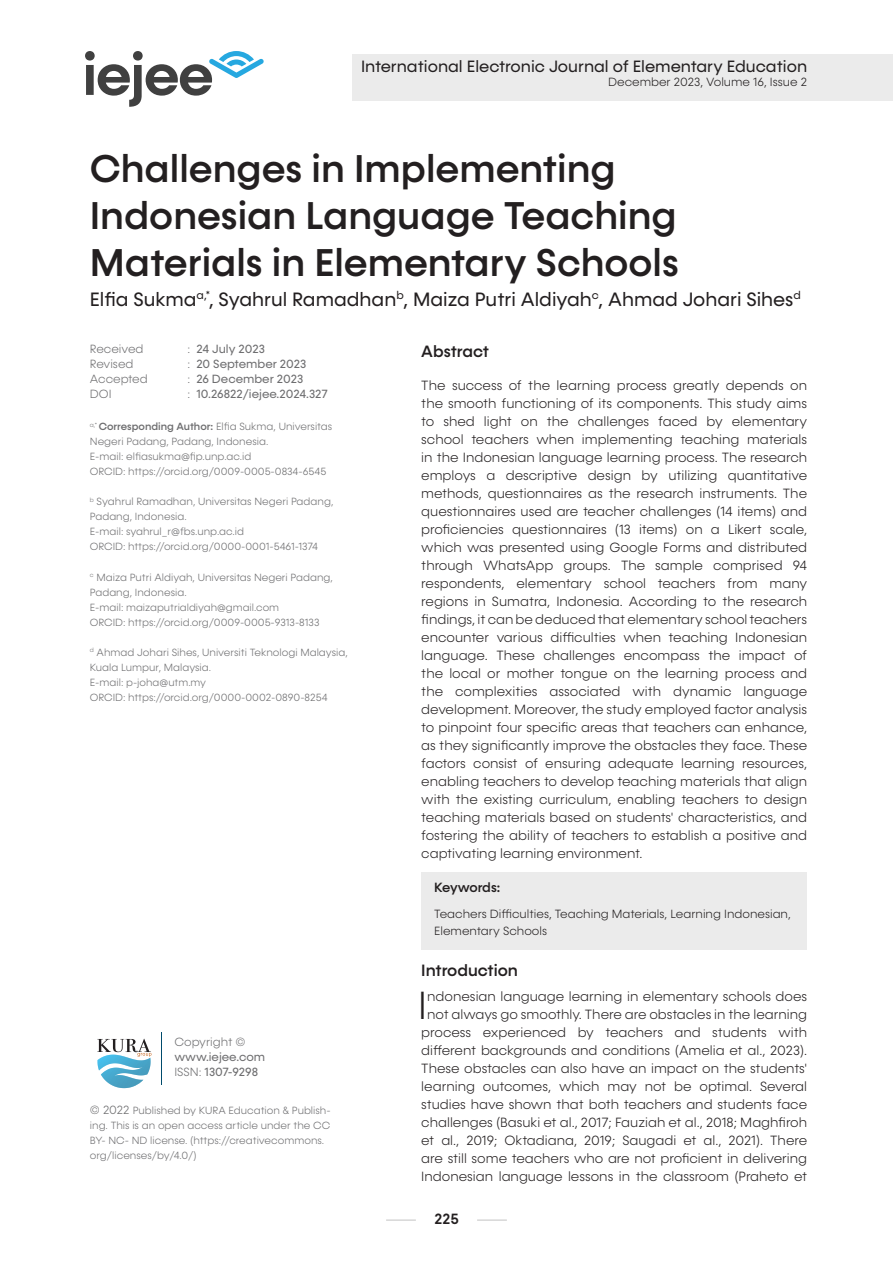
<style>
.page{position:relative;width:893px;height:1263px;background:#fff}
.page>*{position:absolute;margin:0;border:0;box-sizing:border-box;transform-origin:0 0}
.ilk_paragraf_metin{font:300 39.6px "Konnect";color:#231f20}
.t1{font:500 39px/46.8px "Konnect";color:#231f20}
.t2{font:19.5px "Konnect";color:#231f20}
.t3{font:16.5px "Konnect";color:#231f20}
.t4{font:500 16.5px "Konnect";color:#231f20}
.t5{font:500 15px "Konnect";color:#231f20}
.Metin{font:300 13.5px/18px "Konnect";color:#231f20;text-align:justify}
.ilk_paragraf_metin-2{font:300 13.5px/18px "Konnect";color:#231f20;text-align:center}
.t6{font:500 13.5px "Konnect";letter-spacing:-.025em;color:#231f20}
.anahtar_kelimeler{font:300 12px/16.5px "Konnect";color:#231f20}
.t7{font:12px/15px "Konnect";color:#6e6e70}
.t8{font:300 12px "Konnect";color:#6e6e70}
.t9{font:300 10.5px/15px "Konnect";color:#6e6e70}
.t10{font:300 10.35px "Konnect";color:#6e6e70}
.s1{font-weight:300}
.s2{font-weight:500}
.s3{font-size:10.5px}
.s4{font-size:12px}
</style>
<div class="page">
<div style="left:352px;top:55px;width:541px;height:46px;background:#ebebeb"></div>
<svg style="left:85px;top:51px;width:179px;height:56px"></svg>
<hr style="left:386px;top:1220px;width:30px;height:1px;background:#c2c2c2">
<hr style="left:477px;top:1220px;width:30px;height:1px;background:#c2c2c2">
<hr style="left:161px;top:1033px;width:1px;height:52px;background:#004b6c">
<svg style="left:97px;top:1039px;width:54px;height:49px"></svg>
<div style="left:421px;top:873px;width:386px;height:77px;background:#ebebeb"></div>
<p class="t3" style="left:361px;top:56px;width:448px">International Electronic Journal of Elementary Education</p>
<p class="anahtar_kelimeler" style="left:608px;top:74px;width:201px">December 2023, Volume 16, Issue 2</p>
<p class="t1" style="left:90px;top:146px;width:590px">Challenges in Implementing<br>Indonesian Language Teaching<br>Materials in Elementary Schools</p>
<p class="t2" style="left:90px;top:288px;width:713px">Elfia Sukma<sup>a,*</sup>, Syahrul Ramadhan<sup>b</sup>, Maiza Putri Aldiyah<sup>c</sup>, Ahmad Johari Sihes<sup>d</sup></p>
<p class="t4" style="left:421px;top:342px;width:69px">Abstract</p>
<p class="t8" style="left:90px;top:342px;width:55px">Received</p>
<p class="t7" style="left:187px;top:342px;width:79px"><span class="s1">:</span> 24 July 2023</p>
<p class="t8" style="left:90px;top:357px;width:45px">Revised</p>
<p class="t7" style="left:187px;top:357px;width:120px"><span class="s1">:</span> 20 September 2023</p>
<p class="t8" style="left:90px;top:372px;width:59px">Accepted</p>
<p class="t7" style="left:187px;top:372px;width:117px"><span class="s1">:</span> 26 December 2023</p>
<p class="t8" style="left:90px;top:387px;width:23px">DOI</p>
<p class="t7" style="left:187px;top:387px;width:142px"><span class="s1">:</span> 10.26822/iejee.2024.327</p>
<p class="t9" style="left:90px;top:419px;width:244px"><sup>a,*</sup> <span class="s2">Corresponding Author:</span> Elfia Sukma, Universitas<br>Negeri Padang, Padang, Indonesia.</p>
<p class="t9" style="left:90px;top:449px;width:163px">E-mail: elfiasukma@fip.unp.ac.id</p>
<p class="t9" style="left:90px;top:464px;width:238px">ORCID: https://orcid.org/0009-0005-0834-6545</p>
<p class="t9" style="left:90px;top:494px;width:245px"><sup>b</sup> Syahrul Ramadhan, Universitas Negeri Padang,<br>Padang, Indonesia.</p>
<p class="t9" style="left:90px;top:524px;width:156px">E-mail: syahrul_r@fbs.unp.ac.id</p>
<p class="t9" style="left:90px;top:539px;width:230px">ORCID: https://orcid.org/0000-0001-5461-1374</p>
<p class="t9" style="left:90px;top:569px;width:245px"><sup>c</sup> Maiza Putri Aldiyah, Universitas Negeri Padang,<br>Padang, Indonesia.</p>
<p class="t10" style="left:90px;top:601px;width:191px"><span class="s3">E-mail:</span> maizaputrialdiyah@gmail.com</p>
<p class="t9" style="left:90px;top:614px;width:231px">ORCID: https://orcid.org/0009-0005-9313-8133</p>
<p class="t9" style="left:90px;top:644px;width:259px"><sup>d</sup> Ahmad Johari Sihes, Universiti Teknologi Malaysia,<br>Kuala Lumpur, Malaysia.</p>
<p class="t10" style="left:90px;top:676px;width:118px"><span class="s3">E-mail:</span> p-joha@utm.my</p>
<p class="t9" style="left:90px;top:689px;width:239px">ORCID: https://orcid.org/0000-0002-0890-8254</p>
<p class="Metin" style="left:421px;top:377px;width:387px">The success of the learning process greatly depends on the smooth functioning of its components. This study aims to shed light on the challenges faced by elementary school teachers when implementing teaching materials in the Indonesian language learning process. The research employs a descriptive design by utilizing quantitative methods, questionnaires as the research instruments. The questionnaires used are teacher challenges (14 items) and proficiencies questionnaires (13 items) on a Likert scale, which was presented using Google Forms and distributed through WhatsApp groups. The sample comprised 94 respondents, elementary school teachers from many regions in Sumatra, Indonesia. According to the research findings, it can be deduced that elementary school teachers encounter various difficulties when teaching Indonesian language. These challenges encompass the impact of the local or mother tongue on the learning process and the complexities associated with dynamic language development. Moreover, the study employed factor analysis to pinpoint four specific areas that teachers can enhance, as they significantly improve the obstacles they face. These factors consist of ensuring adequate learning resources, enabling teachers to develop teaching materials that align with the existing curriculum, enabling teachers to design teaching materials based on students' characteristics, and fostering the ability of teachers to establish a positive and captivating learning environment.</p>
<p class="t6" style="left:434px;top:879px;width:67px">Keywords:</p>
<p class="anahtar_kelimeler" style="left:434px;top:906px;width:358px">Teachers Difficulties, Teaching Materials, Learning Indonesian,<br>Elementary Schools</p>
<p class="t8" style="left:174px;top:1035px;width:73px">Copyright ©</p>
<p class="t7" style="left:174px;top:1050px;width:92px">www.iejee.com<br><span class="s1">ISSN:</span> 1307-9298</p>
<p class="t9" style="left:90px;top:1103px;width:242px"><span class="s4">© 2022</span> Published by KURA Education &amp; Publish&shy;ing. This is an open access article under the CC BY- NC- ND license. (https://creativecommons. org/licenses/by/4.0/)</p>
<p class="t4" style="left:421px;top:961px;width:98px">Introduction</p>
<p class="ilk_paragraf_metin" style="left:418px;top:983px;width:11px">I</p>
<p class="ilk_paragraf_metin-2" style="left:421px;top:988px;width:387px">ndonesian language learning in elementary schools does not always go smoothly. There are obstacles in the learning process experienced by teachers and students with different backgrounds and conditions (Amelia et al., 2023).<br>These obstacles can also have an impact on the students' learning outcomes, which may not be optimal. Several studies have shown that both teachers and students face challenges (Basuki et al., 2017; Fauziah et al., 2018; Maghfiroh et al., 2019; Oktadiana, 2019; Saugadi et al., 2021). There are still some teachers who are not proficient in delivering Indonesian language lessons in the classroom (Praheto et</p>
<p class="t5" style="left:435px;top:1210px;width:26px">225</p>
</div>
